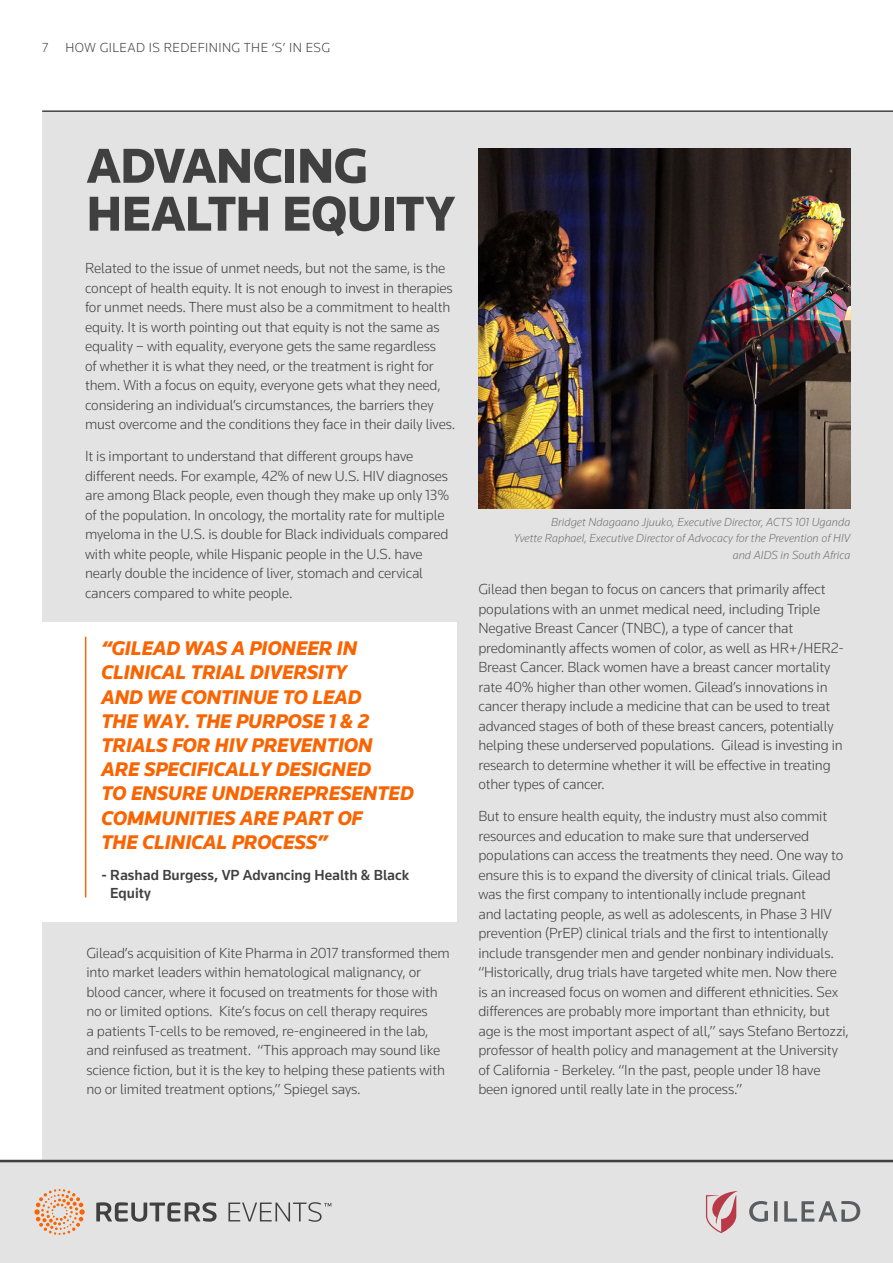
<style>
.page{position:relative;width:893px;height:1263px;background:#fff}
.page>*{position:absolute;margin:0;border:0;box-sizing:border-box;transform-origin:0 0}
.t1{font:900 51px/47.8px "Knowledge 2017";letter-spacing:-.01em;color:#404040}
.t2{font:italic 900 20.4px/24.2px "Knowledge 2017";color:#fa6400}
.t3{font:300 15px/19.5px "Knowledge 2017";letter-spacing:-.01em;color:#404040}
.t4{font:500 15px/18px "Knowledge 2017";color:#404040}
.t5{font:300 13.5px "Knowledge 2017";letter-spacing:.03em;color:#404040}
.t6{font:italic 300 12px/16.5px "Knowledge 2017";color:#707070;text-align:right}
</style>
<div class="page">
<div style="left:42px;top:112px;width:851px;height:1151px;background:#e3e3e3"></div>
<hr style="left:42px;top:110px;width:851px;height:2px;background:#404040">
<div style="left:0;top:1161px;width:893px;height:102px;background:#e3e3e3"></div>
<hr style="left:0;top:1160px;width:893px;height:2px;background:#404040">
<svg style="left:96px;top:1202px;width:235px;height:20px"></svg>
<svg style="left:34px;top:1189px;width:51px;height:46px"></svg>
<svg style="left:749px;top:1201px;width:111px;height:21px"></svg>
<svg style="left:706px;top:1191px;width:32px;height:42px"></svg>
<img style="left:478px;top:149px;width:372px;height:359px">
<div style="left:42px;top:622px;width:415px;height:300px;background:#fff"></div>
<hr style="left:85px;top:637px;width:1px;height:260px;background:#fa6400">
<p class="t5" style="left:42px;top:39px;width:8px">7</p>
<p class="t5" style="left:66px;top:39px;width:266px">HOW GILEAD IS REDEFINING THE S‘ ’ IN ESG</p>
<h1 class="t1" style="left:87px;top:141px;width:370px">ADVANCING<br>HEALTH EQUITY</h1>
<p class="t3" style="left:85px;top:258px;width:372px">Related to the issue of unmet needs, but not the same is, the concept of health equity isIt. not enough to invest in therapies for unmet needs. There must also be a commitment to health equity isIt. worth pointing out that equity is not the same as equality – with equality, everyone gets the same regardless<br>of whether isit what they need, or the treatment is right for them. With a focus on equity, everyone gets what they need, considering an individuals’ circumstances, the barriers they must overcome and the conditions they face in their daily lives.</p>
<p class="t3" style="left:85px;top:446px;width:366px">isIt important to understand that different groups have different needs. For example, 42% of new U .S. HIV diagnoses are among Black people, even though they make up only 13% of the population In. oncology, the mortality rate for multiple myeloma in the U i s.S. double for Black individuals compared with white people, while Hispanic people in the U .S. have nearly double the incidence of liver, stomach and cervical</p>
<p class="t3" style="left:85px;top:583px;width:209px">cancers compared to white people.</p>
<h2 class="t2" style="left:101px;top:636px;width:314px">“GILEAD WAS A PIONEER IN<br>CLINICAL TRIAL DIVERSITY<br>AND WE CONTINUE TO LEAD<br>THE WAY. THE PURPOSE &amp;1 2<br>TRIALS FOR HIV PREVENTION<br>ARE SPECIFICALLY DESIGNED<br>TO ENSURE UNDERREPRESENTED<br>COMMUNITIES ARE PART OF<br>THE CLINICAL PROCESS“</h2>
<p class="t4" style="left:110px;top:865px;width:301px;text-indent:-9px">- Rashad Burgess, VP Advancing Health &amp; Black<br>Equity</p>
<p class="t3" style="left:86px;top:943px;width:365px">Gilead s’ acquisition of Kite Pharma in 2017 transformed them into market leaders within hematological malignancy, or blood cancer, where it focused on treatments for those with no or limited options. Kite s’ focus on cell therapy requires<br>a patients -T cells to be removed re, -engineered in the lab, and reinfused as treatment. “This approach may sound like science fiction, but isit the key to helping these patients with no or limited treatment options ” , Spiegel says.</p>
<p class="t6" style="left:514px;top:513px;width:338px">Bridget Ndagaano Jjuuko, Executive Director, ACTS 101 Uganda<br>Yvette Raphael, Executive Director of Advocacy for the Prevention of HIV and AIDS in South Africa</p>
<p class="t3" style="left:478px;top:579px;width:349px">Gilead then began to focus on cancers that primarily affect</p>
<p class="t3" style="left:478px;top:598px;width:367px">populations with an unmet medical need, including Triple Negative Breast Cancer (TNBC a,) type of cancer that predominantly affects women of color, as well as HR+/HER2- Breast Cancer. Black women have a breast cancer mortality rate 40% higher than other women. Gilead s’ innovations in cancer therapy include a medicine that can be used to treat advanced stages of both of these breast cancers, potentially helping these underserved populations. Gilead is investing in research to determine whether it will be effective in treating other types of cancer.</p>
<p class="t3" style="left:478px;top:806px;width:372px">But to ensure health equity, the industry must also commit resources and education to make sure that underserved populations can access the treatments they need. One way to ensure this is to expand the diversity of clinical trials. Gilead was the first company to intentionally include pregnant<br>and lactating people, as well as adolescents in, Phase 3 HIV prevention (PrEP) clinical trials and the first to intentionally include transgender men and gender nonbinary individuals. “Historically, drug trials have targeted white men. Now there is an increased focus on women and different ethnicities. Sex differences are probably more important than ethnicity, but age is the most important aspect of all ” , says Stefano Bertozzi, professor of health policy and management at the University of California - Berkeley “. In the past, people under 18 have been ignored until really late in the process“.</p>
</div>
